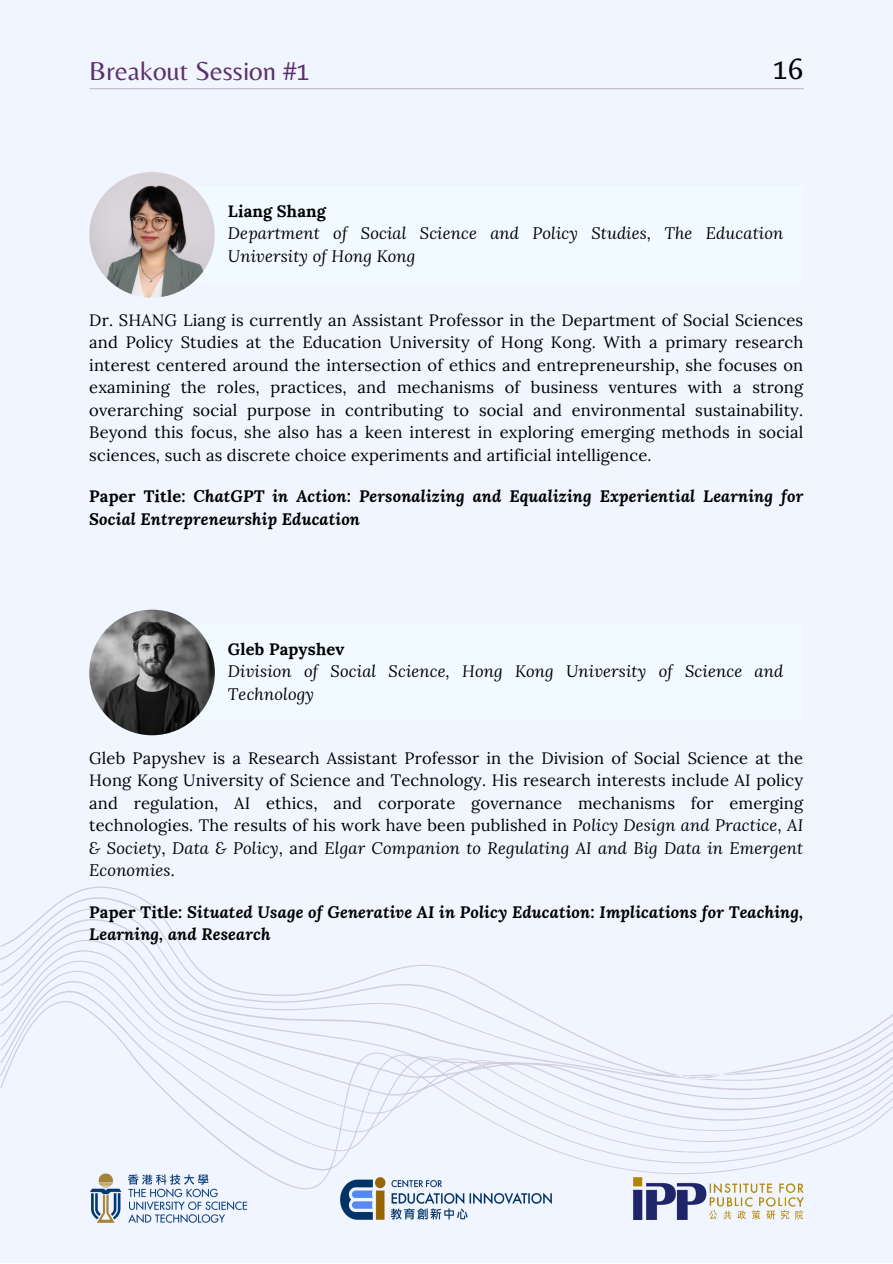
<style>
.page{position:relative;width:893px;height:1264px;background:#fff}
.page>*{position:absolute;margin:0;border:0;box-sizing:border-box;transform-origin:0 0}
.t1{font:30.6px "Belleza";color:#000}
.t2{font:27px "Belleza";color:#5c3169}
.t3{font:16.5px/22.5px "Lora";letter-spacing:.01em;color:#000;text-align:justify}
.t4{font:italic 700 16.5px/22.5px "Lora";letter-spacing:.01em;color:#000}
.t5{font:italic 16.5px/22.5px "Lora";letter-spacing:.01em;color:#000}
.t6{font:700 16.5px "Lora";letter-spacing:.01em;color:#000}
.s1{font-style:normal}
.s2{font-style:italic}
</style>
<div class="page">
<div style="left:0;top:0;width:892px;height:1262px;background:#f0f5ff"></div>
<div style="left:166px;top:186px;width:637px;height:97px;background:#f0faff"></div>
<img style="left:89px;top:172px;width:126px;height:126px;border-radius:50%">
<div style="left:166px;top:624px;width:637px;height:97px;background:#f0faff"></div>
<hr style="left:89px;top:88px;width:714px;height:1px;background:#c8b4cf">
<img style="left:89px;top:609px;width:126px;height:126px;border-radius:50%">
<img style="left:634px;top:1189px;width:169px;height:29px">
<img style="left:340px;top:1189px;width:212px;height:31px">
<img style="left:90px;top:1189px;width:158px;height:34px">
<svg style="left:0;top:886px;width:892px;height:303px"></svg>
<p class="t2" style="left:89px;top:55px;width:222px">Breakout Session #1</p>
<p class="t1" style="left:772px;top:51px;width:32px">16</p>
<p class="t6" style="left:228px;top:200px;width:99px">Liang Shang</p>
<p class="t5" style="left:228px;top:222px;width:556px">Department of Social Science and Policy Studies, The Education<br>University of Hong Kong</p>
<p class="t3" style="left:89px;top:308px;width:715px">Dr. SHANG Liang is currently an Assistant Professor in the Department of Social Sciences and Policy Studies at the Education University of Hong Kong. With a primary research interest centered around the intersection of ethics and entrepreneurship, she focuses on examining the roles, practices, and mechanisms of business ventures with a strong overarching social purpose in contributing to social and environmental sustainability.<br>Beyond this focus, she also has a keen interest in exploring emerging methods in social sciences, such as discrete choice experiments and artificial intelligence.</p>
<p class="t4" style="left:89px;top:485px;width:715px"><span class="s1">Paper Title:</span> ChatGPT in Action: Personalizing and Equalizing Experiential Learning for<br>Social Entrepreneurship Education</p>
<p class="t6" style="left:228px;top:638px;width:118px">Gleb Papyshev</p>
<p class="t5" style="left:228px;top:659px;width:556px">Division of Social Science, Hong Kong University of Science and<br>Technology</p>
<p class="t3" style="left:89px;top:746px;width:715px">Gleb Papyshev is a Research Assistant Professor in the Division of Social Science at the Hong Kong University of Science and Technology. His research interests include AI policy and regulation, AI ethics, and corporate governance mechanisms for emerging technologies. The results of his work have been published in <span class="s2">Policy Design and Practice</span>, <span class="s2">AI &amp; Society</span>, <span class="s2">Data &amp; Policy</span>, and <span class="s2">Elgar Companion to Regulating AI and Big Data in Emergent Economies</span>.</p>
<p class="t4" style="left:89px;top:900px;width:715px"><span class="s1">Paper Title:</span> Situated Usage of Generative AI in Policy Education: Implications for Teaching,<br>Learning, and Research</p>
</div>
